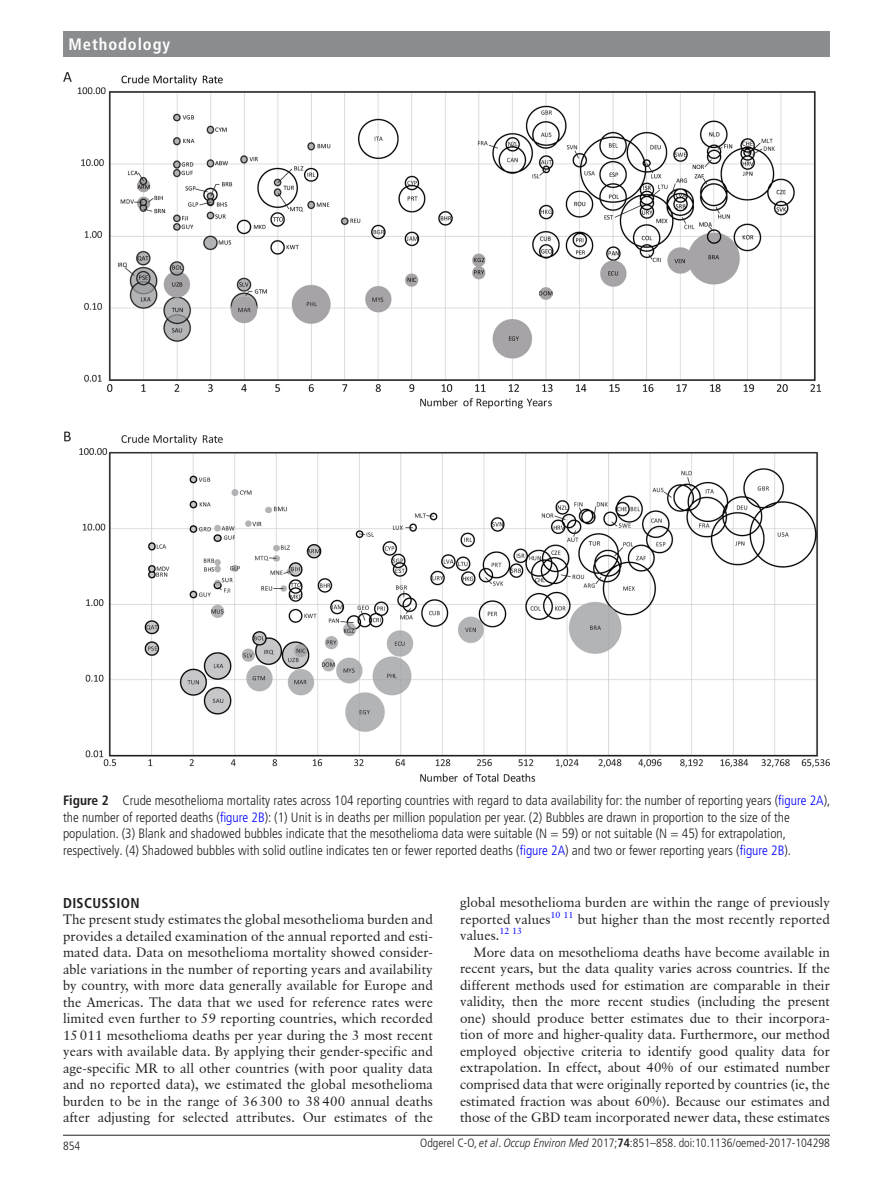
<style>
.page{position:relative;width:893px;height:1191px;background:#fff}
.page>*{position:absolute;margin:0;border:0;box-sizing:border-box;transform-origin:0 0}
.t1{font:700 condensed 16.5px "Frutiger LT Pro";letter-spacing:.055em;color:#fff}
.t2{font:700 condensed 14.25px "Frutiger LT Pro";letter-spacing:.025em;color:#231f20}
.t3{font:13.5px/16.5px "Classical Garamond BT";letter-spacing:.005em;color:#231f20;text-align:justify}
.t4{font:300 condensed 13.5px/16.5px "Frutiger LT Pro";color:#231f20}
.t5{font:300 condensed 12px "Frutiger LT Pro";color:#231f20}
.s1{font-weight:700}
.s2{color:#00f}
.s3{font-style:italic}
</style>
<div class="page">
<hr style="left:63px;top:1134px;width:767px;height:1px;background:#231f20">
<div style="left:63px;top:31px;width:767px;height:25px;background:#8a8c8e"></div>
<img style="left:64px;top:72px;width:765px;height:709px">
<p class="t1" style="left:69px;top:34px;width:103px">Methodology</p>
<p class="t4" style="left:63px;top:792px;width:769px"><span class="s1">Figure 2</span> Crude mesothelioma mortality rates across 104 reporting countries with regard to data availability for: the number of reporting years (<span class="s2">figure 2A</span>), the number of reported deaths (<span class="s2">figure 2B</span>): (1) Unit is in deaths per million population per year. (2) Bubbles are drawn in proportion to the size of the population. (3) Blank and shadowed bubbles indicate that the mesothelioma data were suitable (N = 59) or not suitable (N = 45) for extrapolation, respectively. (4) Shadowed bubbles with solid outline indicates ten or fewer reported deaths (<span class="s2">figure 2A</span>) and two or fewer reporting years (<span class="s2">figure 2B</span>).</p>
<p class="t2" style="left:63px;top:894px;width:78px">Discussion</p>
<p class="t3" style="left:63px;top:911px;width:371px">The present study estimates the global mesothelioma burden and provides a detailed examination of the annual reported and esti&shy;mated data. Data on mesothelioma mortality showed consider&shy;able variations in the number of reporting years and availability by country, with more data generally available for Europe and the Americas. The data that we used for reference rates were limited even further to 59 reporting countries, which recorded 15011 mesothelioma deaths per year during the 3 most recent years with available data. By applying their gender-specific and age-specific MR to all other countries (with poor quality data and no reported data), we estimated the global mesothelioma burden to be in the range of 36300 to 38400 annual deaths after adjusting for selected attributes. Our estimates of the</p>
<p class="t3" style="left:460px;top:894px;width:371px">global mesothelioma burden are within the range of previously reported values<sup>10</sup> <sup>11</sup> but higher than the most recently reported values.<sup>12</sup> <sup>13</sup></p>
<p class="t3" style="left:460px;top:943px;width:371px;text-indent:14px">More data on mesothelioma deaths have become available in recent years, but the data quality varies across countries. If the different methods used for estimation are comparable in their validity, then the more recent studies (including the present one) should produce better estimates due to their incorpora&shy;tion of more and higher-quality data. Furthermore, our method employed objective criteria to identify good quality data for extrapolation. In effect, about 40% of our estimated number comprised data that were originally reported by countries (ie, the estimated fraction was about 60%). Because our estimates and those of the GBD team incorporated newer data, these estimates</p>
<p class="t5" style="left:63px;top:1138px;width:19px">854</p>
<p class="t5" style="left:420px;top:1136px;width:411px">Odgerel C-O, <span class="s3">et al</span>. <span class="s3">Occup Environ Med</span> 2017;<span class="s1">74</span>:851–858. doi:10.1136/oemed-2017-104298</p>
</div>
